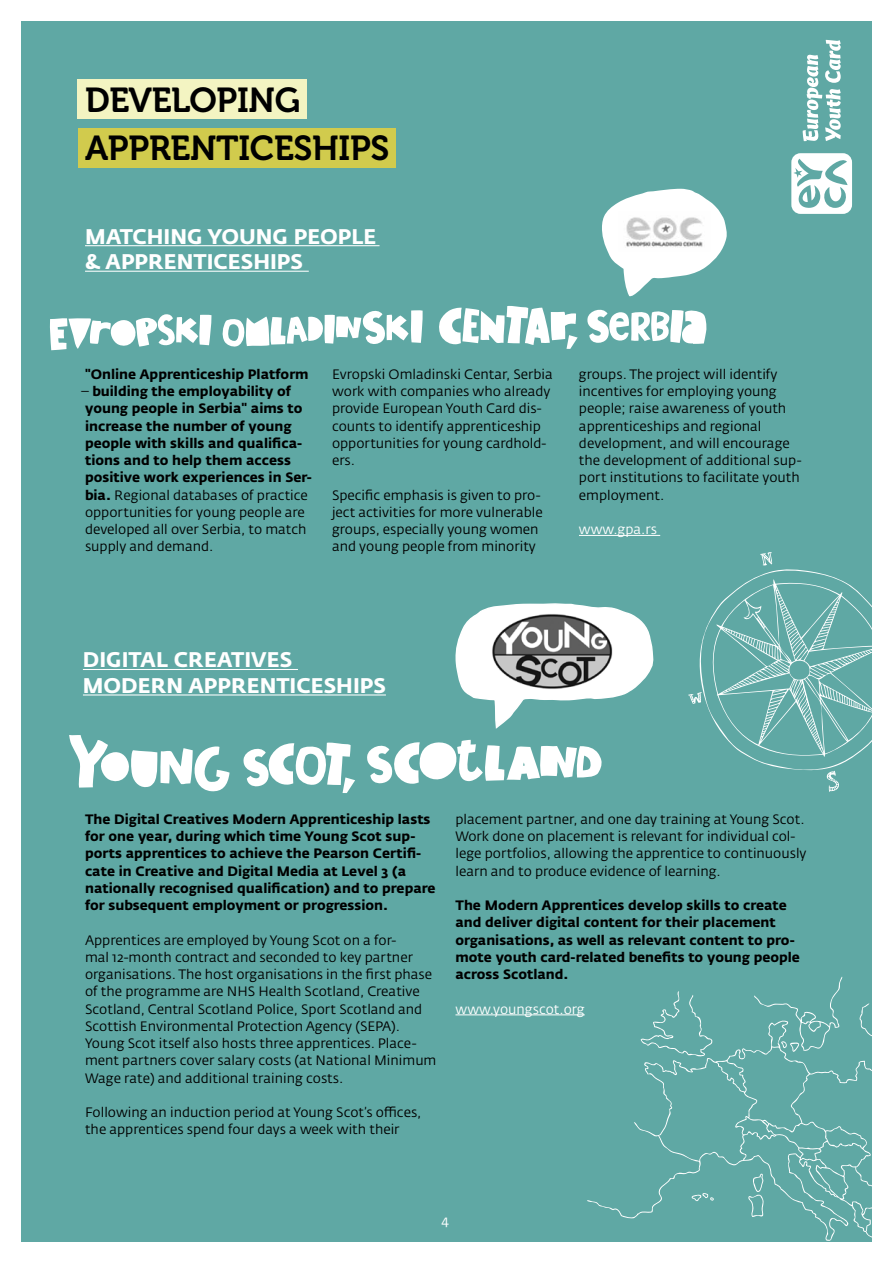
<style>
.page{position:relative;width:893px;height:1263px;background:#fff}
.page>*{position:absolute;margin:0;border:0;box-sizing:border-box;transform-origin:0 0}
.t1{font:34.5px/48px "Museo 700";letter-spacing:-.01em;color:#000}
.t2{font:700 21px/25.5px "Fedra Sans Alt Pro";color:#fff}
.t3{font:13.5px/17.2px "Fedra Sans Alt Pro";color:#000}
.t4{font:700 13.5px/17.2px "Fedra Sans Alt Pro";color:#000}
.t5{font:13.5px "Fedra Sans Alt Pro";color:#fff}
.s1{font-family:"Tahoma";font-weight:400}
.s2{font-weight:400}
</style>
<div class="page">
<div style="left:22px;top:22px;width:850px;height:1220px;background:#5fa8a4"></div>
<div style="left:78px;top:79px;width:229px;height:40px;background:#f3f4c2"></div>
<div style="left:78px;top:129px;width:317px;height:39px;background:#d1cb4d"></div>
<svg style="left:791px;top:40px;width:61px;height:174px"></svg>
<hr style="left:85px;top:245px;width:294px;height:1px;background:#fff">
<hr style="left:85px;top:271px;width:224px;height:1px;background:#fff">
<svg style="left:222px;top:310px;width:201px;height:37px"></svg>
<svg style="left:587px;top:309px;width:120px;height:35px"></svg>
<svg style="left:50px;top:314px;width:161px;height:36px"></svg>
<svg style="left:439px;top:305px;width:139px;height:44px"></svg>
<svg style="left:69px;top:735px;width:161px;height:57px"></svg>
<svg style="left:243px;top:742px;width:112px;height:51px"></svg>
<svg style="left:367px;top:740px;width:235px;height:44px"></svg>
<hr style="left:579px;top:535px;width:81px;height:1px;background:#fff">
<hr style="left:83px;top:669px;width:215px;height:1px;background:#fff">
<hr style="left:83px;top:694px;width:303px;height:1px;background:#fff">
<hr style="left:455px;top:1014px;width:130px;height:1px;background:#fff">
<svg style="left:688px;top:552px;width:184px;height:240px"></svg>
<svg style="left:660px;top:991px;width:41px;height:28px"></svg>
<svg style="left:859px;top:1003px;width:11px;height:16px"></svg>
<svg style="left:587px;top:1019px;width:285px;height:222px"></svg>
<svg style="left:754px;top:977px;width:88px;height:75px"></svg>
<svg style="left:747px;top:1173px;width:17px;height:44px"></svg>
<svg style="left:691px;top:1192px;width:26px;height:9px"></svg>
<svg style="left:602px;top:189px;width:125px;height:108px"></svg>
<svg style="left:455px;top:603px;width:198px;height:126px"></svg>
<img style="left:486px;top:613px;width:129px;height:79px">
<img style="left:618px;top:211px;width:92px;height:41px">
<h1 class="t1" style="left:85px;top:77px;width:306px">DEVELOPING<br>APPRENTICESHIPS</h1>
<h2 class="t2" style="left:85px;top:223px;width:293px">MATCHING YOUNG PEOPLE &amp; APPRENTICESHIPS</h2>
<p class="t4" style="left:85px;top:365px;width:228px">"Online Apprenticeship Platform <span class="s1">̶</span>building the employability of young people in Serbia" aims to increase the number of young people with skills and qualifica&shy;tions and to help them access positive work experiences in Ser&shy;bia. <span class="s2">Regional databases of practice opportunities for young people are developed all over Serbia, to match supply and demand.</span></p>
<p class="t3" style="left:332px;top:365px;width:222px">Evropski Omladinski Centar, Serbia work with companies who already provide European Youth Card dis&shy;counts to identify apprenticeship opportunities for young cardhold&shy;ers.</p>
<p class="t3" style="left:332px;top:486px;width:212px">Specific emphasis is given to pro&shy;ject activities for more vulnerable groups, especially young women and young people from minority</p>
<p class="t3" style="left:579px;top:365px;width:224px">groups. The project will identify incentives for employing young people; raise awareness of youth apprenticeships and regional development, and will encourage the development of additional sup&shy;port institutions to facilitate youth employment.</p>
<p class="t5" style="left:579px;top:521px;width:80px">www.gpa.rs</p>
<h2 class="t2" style="left:83px;top:647px;width:304px">DIGITAL CREATIVES<br>MODERN APPRENTICESHIPS</h2>
<p class="t4" style="left:85px;top:810px;width:352px">The Digital Creatives Modern Apprenticeship lasts for one year, during which time Young Scot sup&shy;ports apprentices to achieve the Pearson Certifi&shy;cate in Creative and Digital Media at Level 3 (a nationally recognised qualification) and to prepare for subsequent employment or progression.</p>
<p class="t3" style="left:85px;top:931px;width:353px">Apprentices are employed by Young Scot on a for-<br>mal 12-month contract and seconded to key partner organisations. The host organisations in the first phase of the programme are NHS Health Scotland, Creative Scotland, Central Scotland Police, Sport Scotland and Scottish Environmental Protection Agency (SEPA).<br>Young Scot itself also hosts three apprentices. Place&shy;ment partners cover salary costs (at National Minimum Wage rate) and additional training costs.</p>
<p class="t3" style="left:85px;top:1104px;width:338px">Following an induction period at Young Scot’s offices, the apprentices spend four days a week with their</p>
<p class="t3" style="left:455px;top:810px;width:353px">placement partner, and one day training at Young Scot.<br>Work done on placement is relevant for individual col&shy;lege portfolios, allowing the apprentice to continuously learn and to produce evidence of learning.</p>
<p class="t4" style="left:455px;top:897px;width:346px">The Modern Apprentices develop skills to create and deliver digital content for their placement organisations, as well as relevant content to pro&shy;mote youth card-related benefits to young people across Scotland.</p>
<p class="t5" style="left:455px;top:1000px;width:131px">www.youngscot.org</p>
<p class="t5" style="left:441px;top:1212px;width:9px">4</p>
</div>
